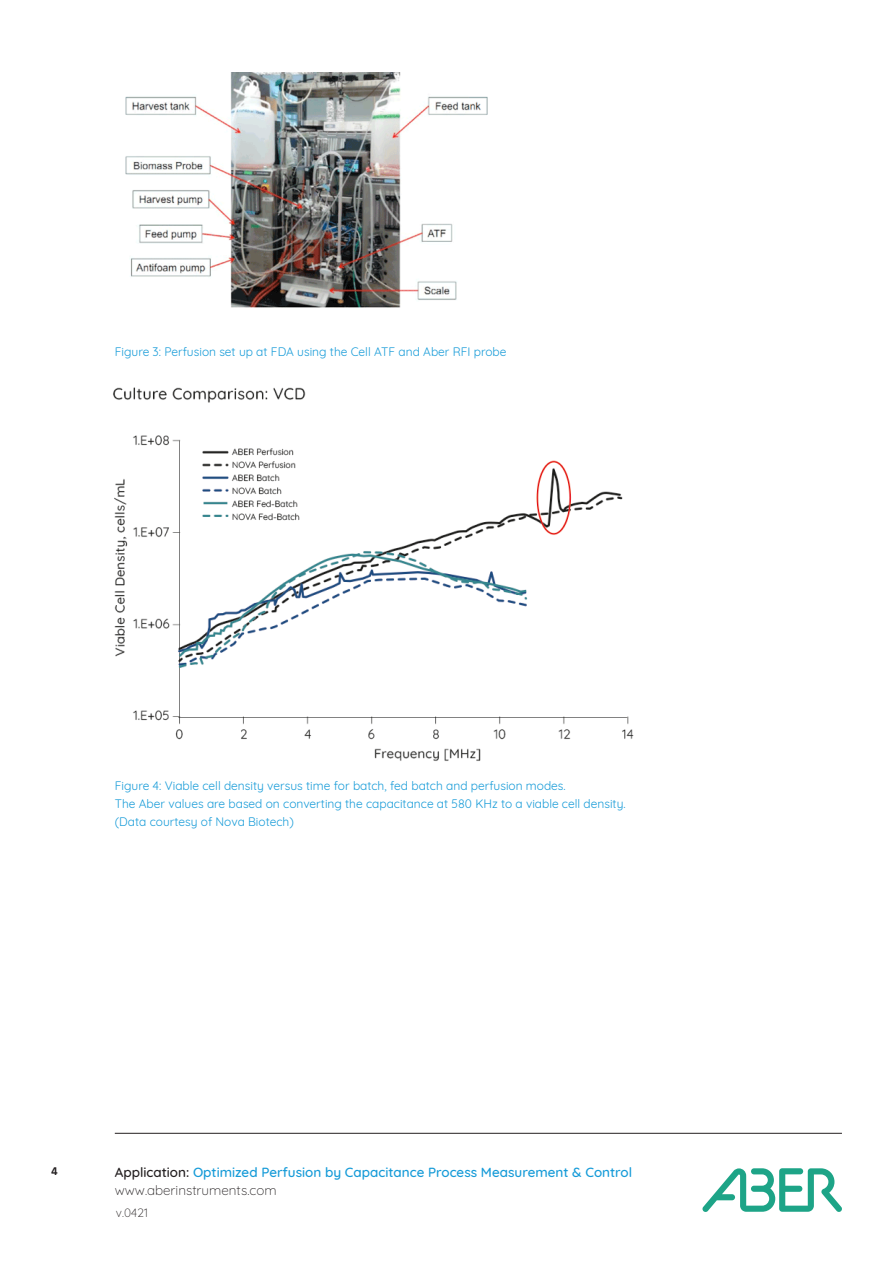
<style>
.page{position:relative;width:893px;height:1263px;background:#fff}
.page>*{position:absolute;margin:0;border:0;box-sizing:border-box;transform-origin:0 0}
.t1{font:500 13.5px/18px "Quicksand";color:#169bd8}
.t2{font:12px/18px "Quicksand";color:#169bd8}
.t3{font:300 12px "Quicksand";color:#231f20}
.t4{font:700 12px "Rajdhani";color:#231f20}
.s1{color:#231f20}
.s2{font-weight:300;color:#231f20}
</style>
<div class="page">
<svg style="left:702px;top:1168px;width:140px;height:44px"></svg>
<hr style="left:115px;top:1133px;width:727px;height:1px;background:#231f20">
<img style="left:125px;top:72px;width:363px;height:236px">
<img style="left:113px;top:387px;width:521px;height:374px">
<p class="t2" style="left:115px;top:342px;width:393px">Figure 3: Perfusion set up at FDA using the Cell ATF and Aber RFI probe</p>
<p class="t2" style="left:115px;top:776px;width:512px">Figure 4: Viable cell density versus time for batch, fed batch and perfusion modes.<br>The Aber values are based on converting the capacitance at 580 KHz to a viable cell density. (Data courtesy of Nova Biotech)</p>
<p class="t4" style="left:51px;top:1164px;width:8px">4</p>
<p class="t1" style="left:115px;top:1162px;width:519px"><span class="s1">Application:</span> Optimized Perfusion by Capacitance Process Measurement &amp; Control <span class="s2">www.aberinstruments.com</span></p>
<p class="t3" style="left:116px;top:1203px;width:34px">v.0421</p>
</div>
